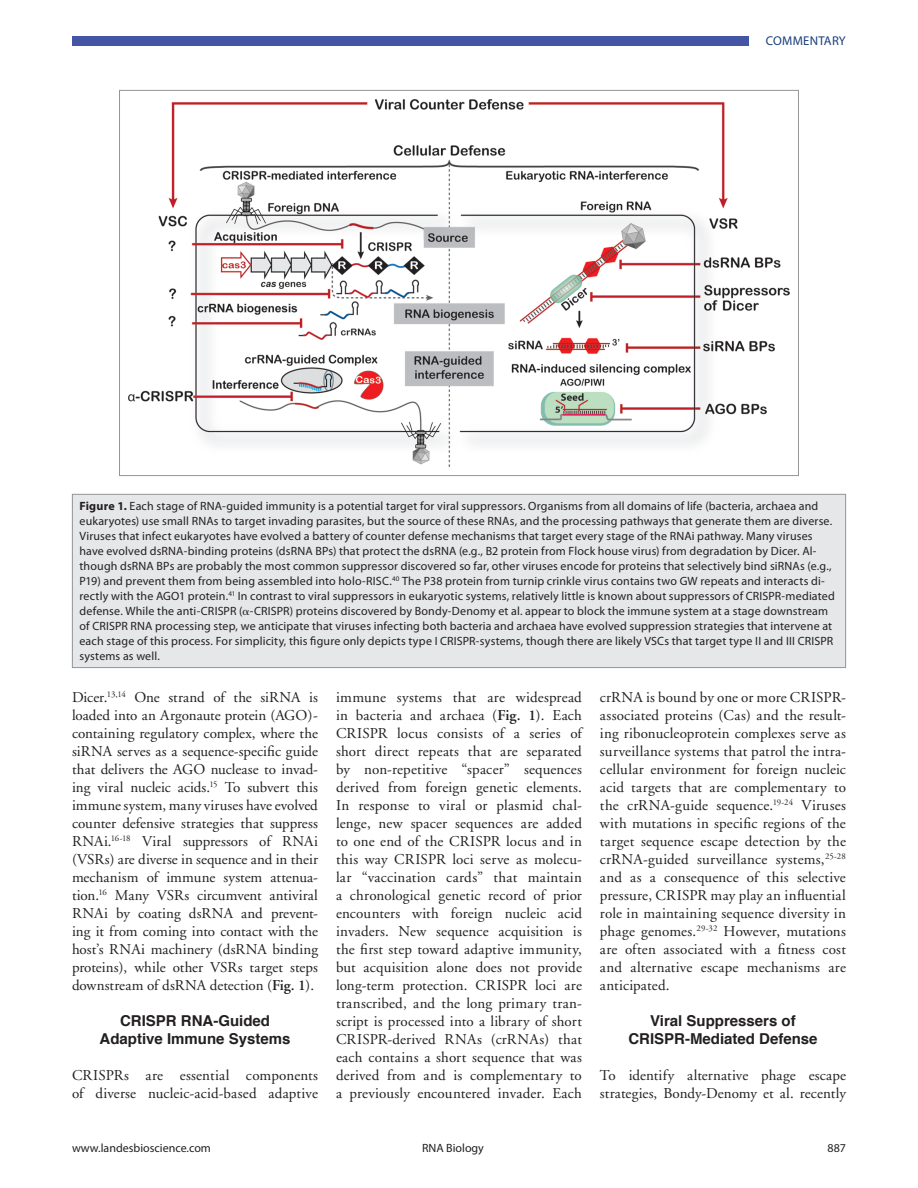
<style>
.page{position:relative;width:918px;height:1188px;background:#fff}
.page>*{position:absolute;margin:0;border:0;box-sizing:border-box;transform-origin:0 0}
.t1{font:15px/18px "Adobe Garamond";letter-spacing:.01em;color:#231f20;text-align:justify}
.t2{font:700 15px/18px "Helvetica";color:#231f20;text-align:center}
.t3{font:12.75px "Myriad Pro";letter-spacing:.01em;color:#193f7c}
.t4{font:12px/15px "Myriad Pro";letter-spacing:.01em;color:#231f20}
.s1{font-weight:700}
.s2{font-family:"Universal Std Greekw Math Pi"}
.s3{font-weight:600}
</style>
<div class="page">
<div style="left:72px;top:36px;width:676px;height:10px;background:#4455a4"></div>
<img style="left:128px;top:99px;width:662px;height:368px">
<div style="left:72px;top:494px;width:774px;height:174px;background:#e6e7e9"></div>
<div style="left:72px;top:494px;width:774px;height:174px;border:1px solid #939598"></div>
<p class="t3" style="left:766px;top:33px;width:82px">Comm entary</p>
<p class="t4" style="left:79px;top:499px;width:757px"><span class="s1">Figure 1.</span> Each stage of RNA-guided immunity is a potential target for viral suppressors. Organisms from all domains of life (bacteria, archaea and eukaryotes) use small RNAs to target invading parasites, but the source of these RNAs, and the processing pathways that generate them are diverse.<br>Viruses that infect eukaryotes have evolved a battery of counter defense mechanisms that target every stage of the RNAi pathway. Many viruses have evolved dsRNA-binding proteins (dsRNA BPs) that protect the dsRNA (e.g., B2 protein from Flock house virus) from degradation by Dicer. Al&shy;though dsRNA BPs are probably the most common suppressor discovered so far, other viruses encode for proteins that selectively bind siRNAs (e.g., P19) and prevent them from being assembled into holo-RISC.<sup>40</sup> The P38 protein from turnip crinkle virus contains two GW repeats and interacts di&shy;rectly with the AGO1 protein.<sup>41</sup> In contrast to viral suppressors in eukaryotic systems, relatively little is known about suppressors of CRISPR-mediated defense. While the anti-CRISPR (<span class="s2">α</span>-CRISPR) proteins discovered by Bondy-Denomy et al. appear to block the immune system at a stage downstream of CRISPR RNA processing step, we anticipate that viruses infecting both bacteria and archaea have evolved suppression strategies that intervene at each stage of this process. For simplicity, this figure only depicts type I CRISPR-systems, though there are likely VSCs that target type II and III CRISPR systems as well.</p>
<p class="t1" style="left:72px;top:689px;width:248px">Dicer.<sup>13,14</sup> One strand of the siRNA is loaded into an Argonaute protein (AGO)- containing regulatory complex, where the siRNA serves as a sequence-specific guide that delivers the AGO nuclease to invad&shy;ing viral nucleic acids.<sup>15</sup> To subvert this immune system, many viruses have evolved counter defensive strategies that suppress RNAi.<sup>16-18</sup> Viral suppressors of RNAi (VSRs) are diverse in sequence and in their mechanism of immune system attenua&shy;tion.<sup>16</sup> Many VSRs circumvent antiviral RNAi by coating dsRNA and prevent&shy;ing it from coming into contact with the host’s RNAi machinery (dsRNA binding proteins), while other VSRs target steps downstream of dsRNA detection (<span class="s3">Fig. 1</span>).</p>
<p class="t2" style="left:100px;top:1013px;width:192px">CRISPR RNA-Guided<br>Adaptive Immune Systems</p>
<p class="t1" style="left:72px;top:1067px;width:248px">CRISPRs are essential components of diverse nucleic-acid-based adaptive</p>
<p class="t1" style="left:336px;top:689px;width:248px">immune systems that are widespread in bacteria and archaea (<span class="s3">Fig. 1</span>). Each CRISPR locus consists of a series of short direct repeats that are separated by non-repetitive “spacer” sequences derived from foreign genetic elements.<br>In response to viral or plasmid chal&shy;lenge, new spacer sequences are added to one end of the CRISPR locus and in this way CRISPR loci serve as molecu&shy;lar “vaccination cards” that maintain a chronological genetic record of prior encounters with foreign nucleic acid invaders. New sequence acquisition is the first step toward adaptive immunity, but acquisition alone does not provide long-term protection. CRISPR loci are transcribed, and the long primary tran&shy;script is processed into a library of short CRISPR-derived RNAs (crRNAs) that each contains a short sequence that was derived from and is complementary to a previously encountered invader. Each</p>
<p class="t1" style="left:600px;top:689px;width:248px">crRNA is bound by one or more CRISPR&shy;associated proteins (Cas) and the result&shy;ing ribonucleoprotein complexes serve as surveillance systems that patrol the intra&shy;cellular environment for foreign nucleic acid targets that are complementary to the crRNA-guide sequence.<sup>19-24</sup> Viruses with mutations in specific regions of the target sequence escape detection by the crRNA-guided surveillance systems,<sup>25-28 </sup>and as a consequence of this selective pressure, CRISPR may play an influential role in maintaining sequence diversity in phage genomes.<sup>29-32</sup> However, mutations are often associated with a fitness cost and alternative escape mechanisms are anticipated.</p>
<p class="t2" style="left:628px;top:1013px;width:191px">Viral Suppressers of<br>CRISPR-Mediated Defense</p>
<p class="t1" style="left:600px;top:1067px;width:248px">To identify alternative phage escape strategies, Bondy-Denomy et al. recently</p>
<p class="t4" style="left:72px;top:1141px;width:140px">www.landesbioscience.com</p>
<p class="t4" style="left:422px;top:1141px;width:63px">RNA Biology</p>
<p class="t4" style="left:828px;top:1141px;width:20px">887</p>
</div>
